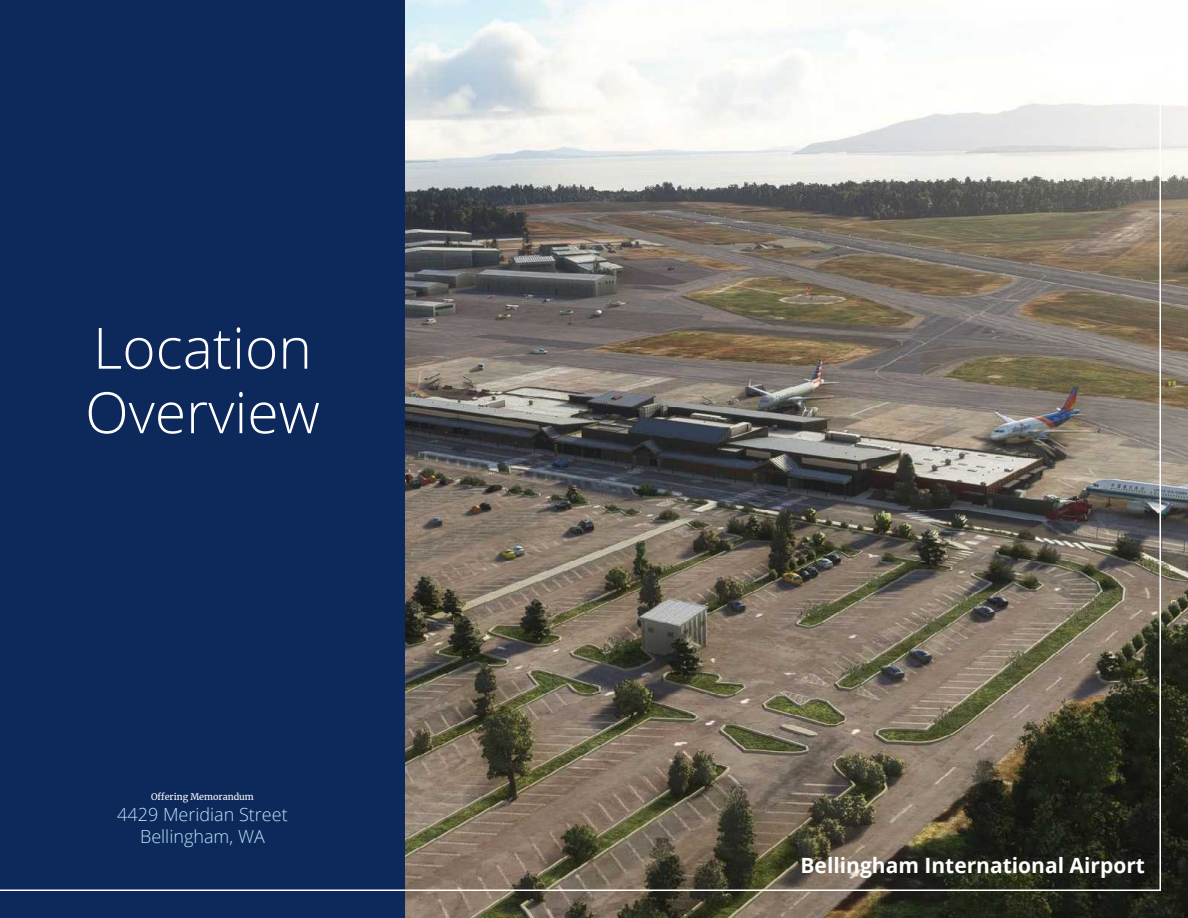
<style>
.page{position:relative;width:1188px;height:918px;background:#fff}
.page>*{position:absolute;margin:0;border:0;box-sizing:border-box;transform-origin:0 0}
.t1{font:300 57px/64.5px "Open Sans";color:#fff}
.t2{font:700 21px "Open Sans";color:#fff}
.t3{font:300 18px/21px "Open Sans";color:#b9e6fa;text-align:center}
.t4{font:9px "Merriweather";color:#fff}
</style>
<div class="page">
<img style="left:405px;top:0;width:783px;height:918px">
<div style="left:0;top:0;width:405px;height:918px;background:#0d285b"></div>
<hr style="left:0;top:890px;width:963px;height:1px;background:#fff">
<svg style="left:961px;top:737px;width:201px;height:155px"></svg>
<hr style="left:1159px;top:0;width:2px;height:748px;background:#fff">
<h1 class="t1" style="left:85px;top:314px;width:236px">Location<br>Overview</h1>
<p class="t4" style="left:151px;top:791px;width:104px">Offering Memorandum</p>
<p class="t3" style="left:117px;top:804px;width:172px">4429 Meridian Street<br>Bellingham, WA</p>
<p class="t2" style="left:801px;top:850px;width:346px">Bellingham International Airport</p>
</div>
